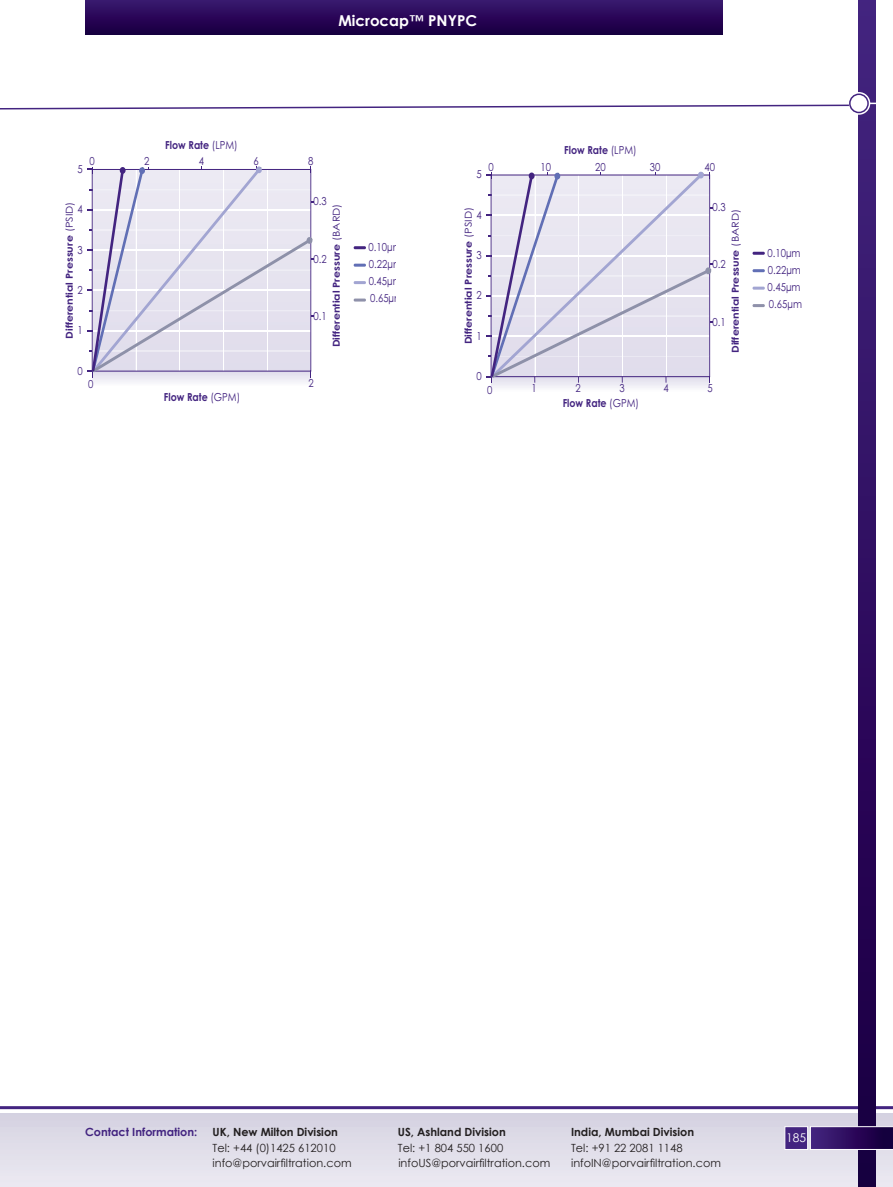
<style>
.page{position:relative;width:893px;height:1187px;background:#fff}
.page>*{position:absolute;margin:0;border:0;box-sizing:border-box;transform-origin:0 0}
.Top_Header_Text_White{font:700 15px "Century Gothic";color:#fff}
.t1{font:12px "Century Gothic";color:#fff}
.Body_Text{font:11.25px "Century Gothic";color:#231f20}
.Body_Text-2{font:700 11.25px "Century Gothic";color:#231f20}
.Body_Text-3{font:700 11.25px "Century Gothic";color:#432480}
.t2{font:10.95px/17.1px "Century Gothic";color:#432480;text-align:justify;scale:.87 1}
.t3{font:700 10.95px "Century Gothic";color:#432480;scale:.86 1}
.t4{font:700 9.6px "Century Gothic";color:#432480;scale:1.15 1}
.s1{font-weight:400}
</style>
<div class="page">
<div style="left:0;top:1113px;width:893px;height:73px;background:linear-gradient(to right,#e1deea,#dfdde8)"></div>
<hr style="left:0;top:1106px;width:893px;height:3px;background:#432480">
<div style="left:859px;top:0;width:17px;height:1186px;background:linear-gradient(to bottom,#452580,#190040)"></div>
<svg style="left:784px;top:1125px;width:109px;height:25px;background:#4e357a"></svg>
<div style="left:85px;top:0;width:638px;height:34px;background:linear-gradient(to bottom,#3a176f,#190042)"></div>
<svg style="left:848px;top:92px;width:22px;height:23px"></svg>
<div style="left:850px;top:94px;width:18px;height:18px;background:#fff;border-radius:50%"></div>
<div style="left:849px;top:93px;width:20px;height:20px;border:2px solid #432480;border-radius:50%"></div>
<svg style="left:0;top:104px;width:850px;height:6px"></svg>
<div style="left:92px;top:371px;width:219px;height:15px;background:#f2f2f7"></div>
<svg style="left:354px;top:298px;width:12px;height:3px"></svg>
<svg style="left:354px;top:281px;width:12px;height:3px"></svg>
<svg style="left:354px;top:264px;width:12px;height:3px"></svg>
<svg style="left:354px;top:246px;width:12px;height:3px"></svg>
<svg style="left:87px;top:166px;width:226px;height:211px;background:#dfdceb"></svg>
<div style="left:119px;top:167px;width:7px;height:7px;background:#432480;border-radius:50%"></div>
<div style="left:491px;top:377px;width:219px;height:14px;background:#f1f0f6"></div>
<svg style="left:752px;top:304px;width:13px;height:3px"></svg>
<svg style="left:752px;top:286px;width:13px;height:3px"></svg>
<svg style="left:752px;top:269px;width:13px;height:3px"></svg>
<svg style="left:752px;top:252px;width:13px;height:3px"></svg>
<svg style="left:486px;top:171px;width:226px;height:211px;background:#dfdceb"></svg>
<svg style="left:528px;top:172px;width:7px;height:8px"></svg>
<p class="Top_Header_Text_White" style="left:338px;top:9px;width:140px">Microcap™ PNYPC</p>
<p class="t2" style="left:90px;top:153px;width:8px">0</p>
<p class="t2" style="left:77px;top:160px;width:8px">5</p>
<p class="t3" style="left:165px;top:136px;width:86px">Flow Rate <span class="s1">(LPM)</span></p>
<p class="t2" style="left:253px;top:152px;width:8px">6</p>
<p class="t2" style="left:144px;top:153px;width:8px">2</p>
<p class="t2" style="left:308px;top:153px;width:8px">8</p>
<p class="t2" style="left:199px;top:153px;width:8px">4</p>
<p class="t2" style="left:488px;top:158px;width:8px">0</p>
<p class="t2" style="left:476px;top:166px;width:8px">5</p>
<p class="t3" style="left:564px;top:142px;width:86px">Flow Rate <span class="s1">(LPM)</span></p>
<p class="t2" style="left:650px;top:158px;width:14px">30</p>
<p class="t2" style="left:540px;top:158px;width:14px">10</p>
<p class="t2" style="left:595px;top:158px;width:14px">20</p>
<p class="t2" style="left:704px;top:158px;width:14px">40</p>
<p class="t4" style="left:62px;top:339px;width:121px;rotate:-90deg">Differential Pressure <span class="s1">(PSID)</span></p>
<p class="t2" style="left:77px;top:200px;width:8px">4</p>
<p class="t2" style="left:77px;top:241px;width:8px">3</p>
<p class="t2" style="left:77px;top:281px;width:8px">2</p>
<p class="t2" style="left:77px;top:321px;width:8px">1</p>
<p class="t2" style="left:77px;top:362px;width:8px">0</p>
<p class="t2" style="left:314px;top:192px;width:17px">0.3</p>
<p class="t4" style="left:329px;top:347px;width:127px;rotate:-90deg">Differential Pressure <span class="s1">(BARD)</span></p>
<p class="t2" style="left:314px;top:250px;width:17px">0.2</p>
<p class="t2" style="left:314px;top:307px;width:17px">0.1</p>
<p class="t2" style="left:88px;top:376px;width:8px">0</p>
<p class="t2" style="left:309px;top:374px;width:8px">2</p>
<p class="t3" style="left:164px;top:389px;width:90px">Flow Rate <span class="s1">(GPM)</span></p>
<p class="t2" style="left:369px;top:238px;width:40px">0.10µm 0.22µm 0.45µm</p>
<p class="t2" style="left:370px;top:290px;width:39px">0.65µm</p>
<p class="t4" style="left:461px;top:344px;width:121px;rotate:-90deg">Differential Pressure <span class="s1">(PSID)</span></p>
<p class="t2" style="left:476px;top:206px;width:8px">4</p>
<p class="t2" style="left:476px;top:246px;width:8px">3</p>
<p class="t2" style="left:476px;top:287px;width:8px">2</p>
<p class="t2" style="left:476px;top:327px;width:8px">1</p>
<p class="t2" style="left:476px;top:367px;width:8px">0</p>
<p class="t2" style="left:712px;top:198px;width:17px">0.3</p>
<p class="t4" style="left:728px;top:353px;width:127px;rotate:-90deg">Differential Pressure <span class="s1">(BARD)</span></p>
<p class="t2" style="left:712px;top:255px;width:17px">0.2</p>
<p class="t2" style="left:712px;top:313px;width:17px">0.1</p>
<p class="t2" style="left:487px;top:381px;width:8px">0</p>
<p class="t2" style="left:531px;top:379px;width:8px">1</p>
<p class="t2" style="left:575px;top:379px;width:8px">2</p>
<p class="t2" style="left:619px;top:379px;width:8px">3</p>
<p class="t2" style="left:663px;top:379px;width:8px">4</p>
<p class="t2" style="left:707px;top:379px;width:8px">5</p>
<p class="t3" style="left:563px;top:394px;width:90px">Flow Rate <span class="s1">(GPM)</span></p>
<p class="t2" style="left:767px;top:244px;width:40px">0.10µm 0.22µm 0.45µm</p>
<p class="t2" style="left:769px;top:295px;width:39px">0.65µm</p>
<p class="Body_Text-3" style="left:85px;top:1123px;width:114px">Contact Information:</p>
<p class="Body_Text-2" style="left:213px;top:1123px;width:127px">UK, New Milton Division</p>
<p class="Body_Text-2" style="left:398px;top:1123px;width:110px">US, Ashland Division</p>
<p class="Body_Text-2" style="left:571px;top:1123px;width:125px">India, Mumbai Division</p>
<p class="Body_Text" style="left:213px;top:1139px;width:124px">Tel: +44 (0)1425 612010</p>
<p class="Body_Text" style="left:398px;top:1139px;width:107px">Tel: +1 804 550 1600</p>
<p class="Body_Text" style="left:571px;top:1139px;width:113px">Tel: +91 22 2081 1148</p>
<p class="Body_Text" style="left:213px;top:1155px;width:140px">info@porvairfiltration.com</p>
<p class="Body_Text" style="left:398px;top:1155px;width:153px">infoUS@porvairfiltration.com</p>
<p class="Body_Text" style="left:571px;top:1155px;width:151px">infoIN@porvairfiltration.com</p>
<p class="t1" style="left:786px;top:1129px;width:21px">185</p>
</div>
